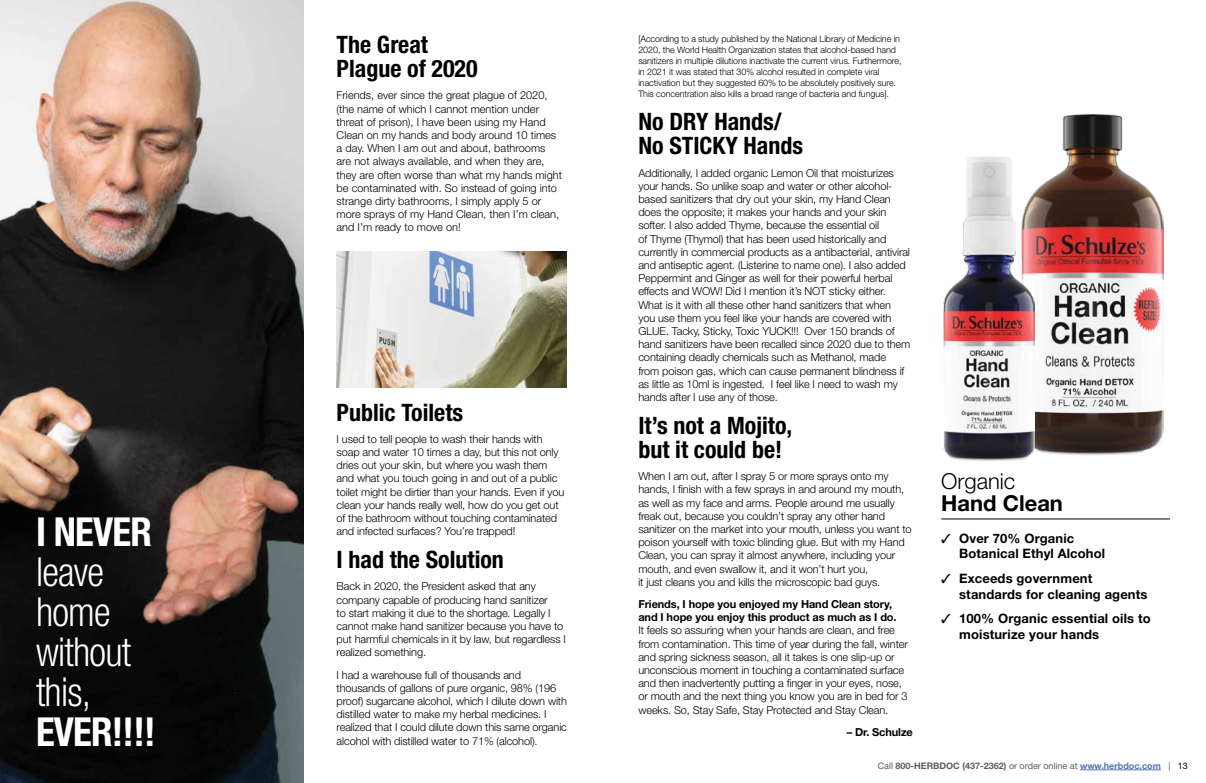
<style>
.page{position:relative;width:1206px;height:783px;background:#fff}
.page>*{position:absolute;margin:0;border:0;box-sizing:border-box;transform-origin:0 0}
.LT45__28pt{font:300 condensed 40px/40px "Helvetica Neue LT Std";letter-spacing:-.02em;color:#fff}
.Header_HN75_48px_black{font:700 condensed 24px/24px "Helvetica Neue LT Std";color:#000}
.PDP_Product_Name{font:700 22px/22px "Helvetica Neue LT Std";color:#000}
.t1{font:700 13px/15.6px "Helvetica Neue LT Std";letter-spacing:.01em;color:#000}
.t2{font:300 11px/13.2px "Helvetica Neue LT Std";letter-spacing:-.01em;color:#000}
.t3{font:700 11px "Helvetica Neue LT Std";letter-spacing:-.01em;color:#000}
.t4{font:300 9px/11px "Helvetica Neue LT Std";letter-spacing:-.01em;color:#000}
.t5{font:700 9px "Helvetica Neue LT Std";color:#5d5d60}
.s1{font-weight:700}
.s2{font-weight:300}
.s3{font-weight:400}
.s4{color:#5375ae}
.s5{font-weight:400;color:#6d6e71}
.s6{font-weight:400;color:#000}
</style>
<div class="page">
<img style="left:0;top:0;width:303px;height:783px">
<img style="left:337px;top:251px;width:230px;height:137px">
<img style="left:1034px;top:115px;width:130px;height:340px">
<hr style="left:941px;top:519px;width:229px;height:1px;background:#000">
<img style="left:943px;top:156px;width:91px;height:305px">
<hr style="left:1080px;top:770px;width:81px;height:1px;background:#5375ae">
<p class="LT45__28pt" style="left:36px;top:511px;width:121px"><span class="s1">I NEVER </span>leave home without this,<br><span class="s1">EVER!!!!</span></p>
<p class="Header_HN75_48px_black" style="left:337px;top:32px;width:143px">The Great<br>Plague of 2020</p>
<p class="t2" style="left:337px;top:89px;width:227px">Friends, ever since the great plague of 2020, (the name of which I cannot mention under threat of prison), I have been using my Hand Clean on my hands and body around 10 times a day. When I am out and about, bathrooms are not always available, and when they are, they are often worse than what my hands might be contaminated with. So instead of going into strange dirty bathrooms, I simply apply 5 or more sprays of my Hand Clean, then I’m clean, and I’m ready to move on!</p>
<p class="Header_HN75_48px_black" style="left:337px;top:400px;width:128px">Public Toilets</p>
<p class="t2" style="left:337px;top:432px;width:229px">I used to tell people to wash their hands with soap and water 10 times a day, but this not only dries out your skin, but where you wash them and what you touch going in and out of a public toilet might be dirtier than your hands. Even if you clean your hands really well, how do you get out of the bathroom without touching contaminated and infected surfaces? You’re trapped!</p>
<p class="Header_HN75_48px_black" style="left:337px;top:547px;width:169px">I had the Solution</p>
<p class="t2" style="left:337px;top:580px;width:231px">Back in 2020, the President asked that any company capable of producing hand sanitizer<br>to start making it due to the shortage. Legally I cannot make hand sanitizer because you have to put harmful chemicals in it by law, but regardless I realized something.</p>
<p class="t2" style="left:337px;top:668px;width:232px">I had a warehouse full of thousands and thousands of gallons of pure organic, 98% (196 proof) sugarcane alcohol, which I dilute down with distilled water to make my herbal medicines. I realized that I could dilute down this same organic alcohol with distilled water to 71% (alcohol).</p>
<p class="t4" style="left:638px;top:34px;width:265px">[According to a study published by the National Library of Medicine in 2020, the World Health Organization states that alcohol-based hand sanitizers in multiple dilutions inactivate the current virus. Furthermore, in 2021 it was stated that 30% alcohol resulted in complete viral inactivation but they suggested 60% to be absolutely positively sure.<br>This concentration also kills a broad range of bacteria and fungus].</p>
<p class="Header_HN75_48px_black" style="left:638px;top:110px;width:166px">No DRY Hands/<br>No STICKY Hands</p>
<p class="t2" style="left:638px;top:166px;width:273px">Additionally, I added organic Lemon Oil that moisturizes your hands. So unlike soap and water or other alcohol&shy;based sanitizers that dry out your skin, my Hand Clean does the opposite; it makes your hands and your skin softer. I also added Thyme, because the essential oil<br>of Thyme (Thymol) that has been used historically and currently in commercial products as a antibacterial, antiviral and antiseptic agent. (Listerine to name one). I also added Peppermint and Ginger as well for their powerful herbal effects and WOW! Did I mention it’s NOT sticky either.<br>What is it with all these other hand sanitizers that when you use them you feel like your hands are covered with GLUE. Tacky, Sticky, Toxic YUCK!!! Over 150 brands of hand sanitizers have been recalled since 2020 due to them containing deadly chemicals such as Methanol, made<br>from poison gas, which can cause permanent blindness if as little as 10ml is ingested. I feel like I need to wash my hands after I use any of those.</p>
<p class="Header_HN75_48px_black" style="left:638px;top:413px;width:155px">It’s not a Mojito, but it could be!</p>
<p class="t2" style="left:638px;top:469px;width:275px">When I am out, after I spray 5 or more sprays onto my hands, I finish with a few sprays in and around my mouth, as well as my face and arms. People around me usually freak out, because you couldn’t spray any other hand sanitizer on the market into your mouth, unless you want to poison yourself with toxic blinding glue. But with my Hand Clean, you can spray it almost anywhere, including your mouth, and even swallow it, and it won’t hurt you,<br>it just cleans you and kills the microscopic bad guys.</p>
<p class="t2" style="left:638px;top:597px;width:271px"><span class="s1">Friends, I hope you enjoyed my Hand Clean story, and I hope you enjoy this product as much as I do.<br></span>It feels so assuring when your hands are clean, and free from contamination. This time of year during the fall, winter and spring sickness season, all it takes is one slip-up or unconscious moment in touching a contaminated surface and then inadvertently putting a finger in your eyes, nose, or mouth and the next thing you know you are in bed for 3 weeks. So, Stay Safe, Stay Protected and Stay Clean.</p>
<p class="t3" style="left:847px;top:725px;width:68px">– Dr. Schulze</p>
<p class="PDP_Product_Name" style="left:941px;top:469px;width:123px"><span class="s2">Organic<br></span>Hand Clean</p>
<p class="t1" style="left:959px;top:530px;width:148px;text-indent:-18px">✓ Over 70% Organic<br>Botanical Ethyl Alcohol</p>
<p class="t1" style="left:959px;top:570px;width:190px;text-indent:-18px">✓ Exceeds government standards for cleaning agents</p>
<p class="t1" style="left:959px;top:611px;width:193px;text-indent:-18px">✓ 100% Organic essential oils to moisturize your hands</p>
<p class="t5" style="left:878px;top:760px;width:312px"><span class="s3">Call</span> 800-HERBDOC (437-2362) <span class="s3">or order online at</span> <span class="s4">www.herbdoc.com</span> <span class="s5">|</span> <span class="s6">13</span></p>
</div>
